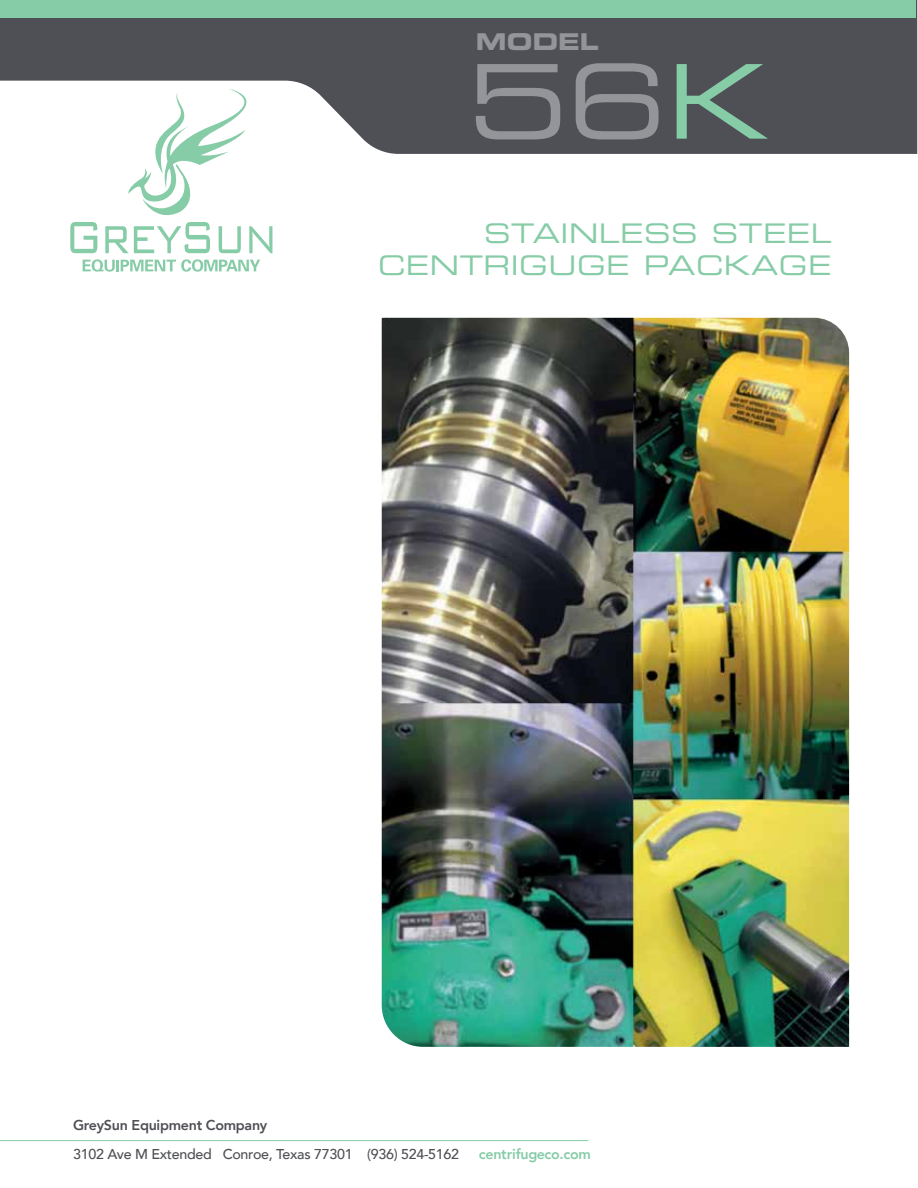
<style>
.page{position:relative;width:918px;height:1188px;background:#fff}
.page>*{position:absolute;margin:0;border:0;box-sizing:border-box;transform-origin:0 0}
.t1{font:103.05px "Eurostile Extended Two";color:#939598}
.t2{font:27px/32.4px "Eurostile Extended Two";letter-spacing:.02em;color:#86cca7;text-align:right}
.t3{font:23.1px "Eurostile Bold Extended Two";color:#939598}
.t4{font:500 14.25px "Avenir";letter-spacing:-.02em;color:#4f5055}
.t5{font:800 14.25px "Avenir";letter-spacing:-.02em;color:#4f5055}
.t6{font:800 14.25px "Avenir";letter-spacing:-.02em;color:#86cca7}
.s1{color:#86cca7}
</style>
<div class="page">
<hr style="left:0;top:1140px;width:588px;height:1px;background:#86cca7">
<img style="left:382px;top:318px;width:467px;height:729px">
<svg style="left:0;top:0;width:917px;height:154px;background:#65656a"></svg>
<svg style="left:70px;top:222px;width:27px;height:31px"></svg>
<svg style="left:83px;top:259px;width:177px;height:13px"></svg>
<svg style="left:105px;top:89px;width:167px;height:164px"></svg>
<div style="left:0;top:0;width:916px;height:18px;background:#86cca7"></div>
<h3 class="t3" style="left:476px;top:25px;width:124px">MODEL</h3>
<h1 class="t1" style="left:468px;top:31px;width:302px">56<span class="s1">K</span></h1>
<h2 class="t2" style="left:378px;top:216px;width:455px">STAINLESS STEEL<br>CENTRIGUGE PACKAGE</h2>
<p class="t5" style="left:73px;top:1114px;width:196px">GreySun Equipment Company</p>
<p class="t4" style="left:73px;top:1142px;width:388px">3102 Ave M Extended Conroe, Texas 77301 (936) 524-5162</p>
<p class="t6" style="left:479px;top:1143px;width:113px">centrifugeco.com</p>
</div>
